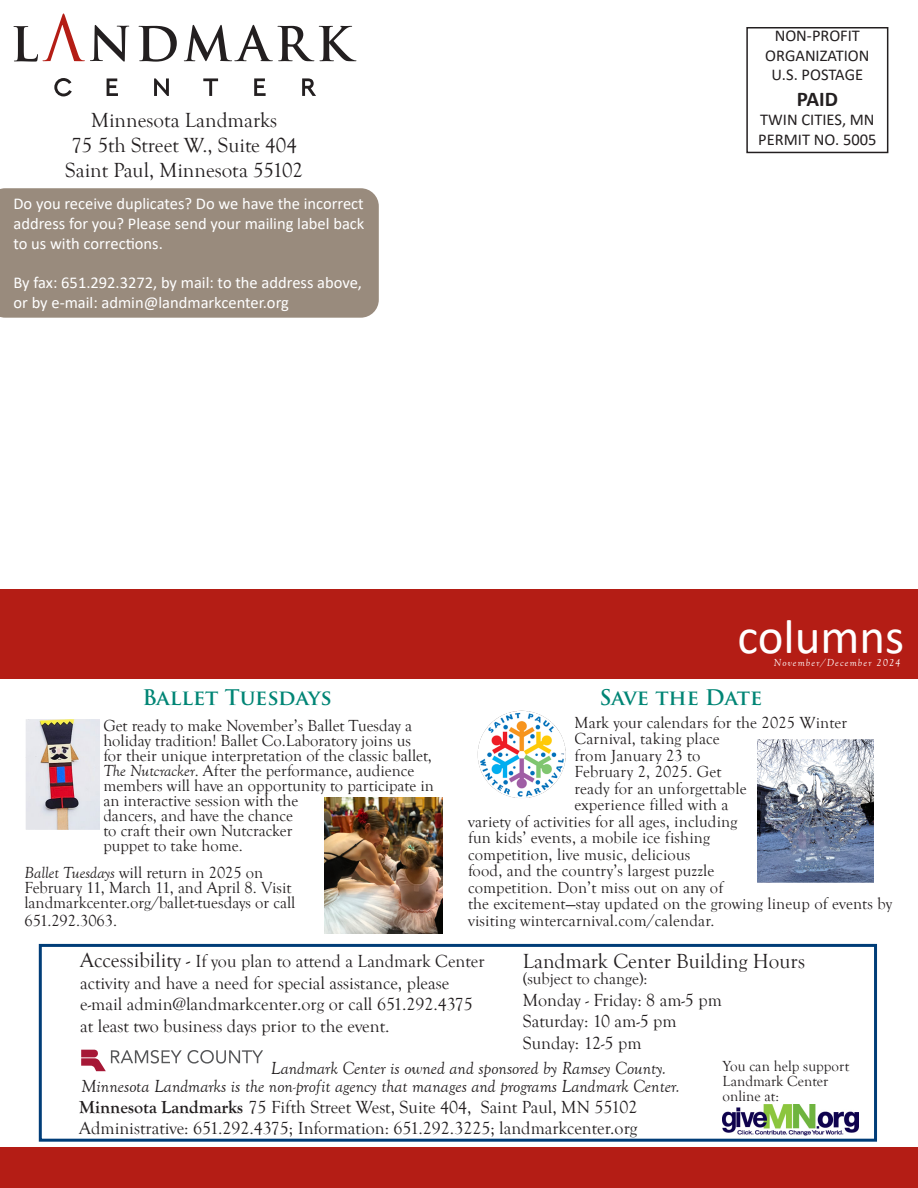
<style>
.page{position:relative;width:918px;height:1188px;background:#fff}
.page>*{position:absolute;margin:0;border:0;box-sizing:border-box;transform-origin:0 0}
.t1{font:48.9px "Calibri";color:#fff}
.t2{font:21px "Goudy Old Style T";color:#231f20}
.t3{font:700 21px "Trajan Pro";color:#008575}
.t4{font:700 21px "Calibri";color:#231f20}
.t5{font:18px/21.6px "Goudy Old Style T";color:#231f20}
.t6{font:italic 18px "Goudy Old Style T";color:#231f20}
.t7{font:16.5px/15px "Goudy Old Style T";color:#231f20}
.t8{font:16.5px/19.8px "Calibri";color:#fff;text-align:justify}
.t9{font:16.5px "Calibri";color:#231f20}
.t10{font:15px/15px "Goudy Old Style T";color:#231f20}
.t11{font:italic 10.5px "Goudy Old Style T";letter-spacing:.11em;color:#fff}
.s1{font-style:italic}
.s2{font-size:21px}
.s3{font-weight:700}
</style>
<div class="page">
<div style="left:0;top:188px;width:379px;height:130px;background:#998b7d"></div>
<div style="left:0;top:1148px;width:918px;height:40px;background:#b41d15"></div>
<div style="left:746px;top:27px;width:142px;height:126px;border:2px solid #231f20"></div>
<div style="left:0;top:590px;width:918px;height:89px;background:#b41d15"></div>
<svg style="left:139px;top:26px;width:38px;height:36px"></svg>
<svg style="left:184px;top:25px;width:172px;height:36px"></svg>
<svg style="left:54px;top:78px;width:18px;height:18px"></svg>
<svg style="left:107px;top:78px;width:11px;height:18px"></svg>
<svg style="left:154px;top:78px;width:15px;height:18px"></svg>
<svg style="left:203px;top:78px;width:15px;height:18px"></svg>
<svg style="left:254px;top:78px;width:12px;height:18px"></svg>
<svg style="left:302px;top:78px;width:14px;height:18px"></svg>
<svg style="left:14px;top:14px;width:115px;height:48px"></svg>
<div style="left:39px;top:944px;width:838px;height:198px;border:3px solid #003d78"></div>
<img style="left:723px;top:1105px;width:136px;height:31px">
<svg style="left:81px;top:1050px;width:101px;height:21px"></svg>
<svg style="left:188px;top:1050px;width:75px;height:14px"></svg>
<img style="left:477px;top:711px;width:89px;height:86px">
<img style="left:324px;top:797px;width:118px;height:136px">
<img style="left:26px;top:720px;width:73px;height:109px">
<div style="left:24px;top:718px;width:79px;height:113px;border:1px solid #fff"></div>
<img style="left:757px;top:740px;width:116px;height:142px">
<div style="left:749px;top:738px;width:153px;height:146px;border:1px solid #fff"></div>
<p class="t2" style="left:91px;top:108px;width:188px">Minnesota Landmarks</p>
<p class="t2" style="left:71px;top:134px;width:227px">75 5th Street W., Suite 404</p>
<p class="t2" style="left:65px;top:159px;width:239px">Saint Paul, Minnesota 55102</p>
<p class="t8" style="left:14px;top:193px;width:352px">Do you receive duplicates? Do we have the incorrect address for you? Please send your mailing label back to us with corrections.</p>
<p class="t8" style="left:14px;top:272px;width:350px">By fax: 651.292.3272, by mail: to the address above, or by e-mail: admin@landmarkcenter.org</p>
<p class="t9" style="left:775px;top:24px;width:87px">NON-PROFIT</p>
<p class="t9" style="left:765px;top:44px;width:106px">ORGANIZATION</p>
<p class="t9" style="left:772px;top:64px;width:93px">U.S. POSTAGE</p>
<p class="t4" style="left:797px;top:84px;width:43px">PAID</p>
<p class="t9" style="left:760px;top:109px;width:116px">TWIN CITIES, MN</p>
<p class="t9" style="left:758px;top:128px;width:120px">PERMIT NO. 5005</p>
<p class="t1" style="left:738px;top:603px;width:168px">columns</p>
<p class="t11" style="left:774px;top:657px;width:128px">November/December 2024</p>
<p class="t3" style="left:142px;top:684px;width:191px">Ballet Tuesdays</p>
<p class="t3" style="left:599px;top:684px;width:164px">Save the Date</p>
<p class="t7" style="left:103px;top:718px;width:332px">Get ready to make November’s Ballet Tuesday a holiday tradition! Ballet Co.Laboratory joins us<br>for their unique interpretation of the classic ballet, <span class="s1">The Nutcracker</span>. After the performance, audience members will have an opportunity to participate in an interactive session with the<br>dancers, and have the chance<br>to craft their own Nutcracker<br>puppet to take home.</p>
<p class="t7" style="left:24px;top:865px;width:272px"><span class="s1">Ballet Tuesdays</span> will return in 2025 on<br>February 11, March 11, and April 8. Visit landmarkcenter.org/ballet-tuesdays or call</p>
<p class="t7" style="left:24px;top:913px;width:94px">651.292.3063.</p>
<p class="t7" style="left:575px;top:715px;width:274px">Mark your calendars for the 2025 Winter</p>
<p class="t7" style="left:575px;top:732px;width:147px">Carnival, taking place</p>
<p class="t7" style="left:575px;top:748px;width:128px">from January 23 to</p>
<p class="t7" style="left:575px;top:765px;width:148px">February 2, 2025. Get</p>
<p class="t7" style="left:575px;top:781px;width:174px">ready for an unforgettable</p>
<p class="t7" style="left:575px;top:798px;width:156px">experience filled with a</p>
<p class="t7" style="left:468px;top:814px;width:271px">variety of activities for all ages, including</p>
<p class="t7" style="left:468px;top:831px;width:244px">fun kids’ events, a mobile ice fishing</p>
<p class="t7" style="left:468px;top:847px;width:224px">competition, live music, delicious</p>
<p class="t7" style="left:468px;top:864px;width:248px">food, and the country’s largest puzzle</p>
<p class="t7" style="left:468px;top:880px;width:257px">competition. Don’t miss out on any of</p>
<p class="t7" style="left:468px;top:897px;width:426px">the excitement—stay updated on the growing lineup of events by</p>
<p class="t7" style="left:468px;top:913px;width:248px">visiting wintercarnival.com/calendar.</p>
<p class="t5" style="left:80px;top:951px;width:406px"><span class="s2">Accessibility -</span> If you plan to attend a Landmark Center activity and have a need for special assistance, please e-mail admin@landmarkcenter.org or call 651.292.4375 at least two business days prior to the event.</p>
<p class="t2" style="left:523px;top:949px;width:284px">Landmark Center Building Hours</p>
<p class="t7" style="left:523px;top:972px;width:126px">(subject to change):</p>
<p class="t5" style="left:523px;top:989px;width:201px">Monday - Friday: 8 am-5 pm</p>
<p class="t5" style="left:523px;top:1011px;width:155px">Saturday: 10 am-5 pm</p>
<p class="t5" style="left:523px;top:1033px;width:120px">Sunday: 12-5 pm</p>
<p class="t6" style="left:271px;top:1058px;width:397px">Landmark Center is owned and sponsored by Ramsey County.</p>
<p class="t6" style="left:81px;top:1076px;width:600px">Minnesota Landmarks is the non-profit agency that manages and programs Landmark Center.</p>
<p class="t5" style="left:79px;top:1097px;width:560px"><span class="s3">Minnesota Landmarks</span> 75 Fifth Street West, Suite 404, Saint Paul, MN 55102</p>
<p class="t5" style="left:79px;top:1118px;width:560px">Administrative: 651.292.4375; Information: 651.292.3225; landmarkcenter.org</p>
<p class="t10" style="left:723px;top:1059px;width:128px">You can help support</p>
<p class="t10" style="left:723px;top:1074px;width:107px">Landmark Center online at:</p>
</div>
